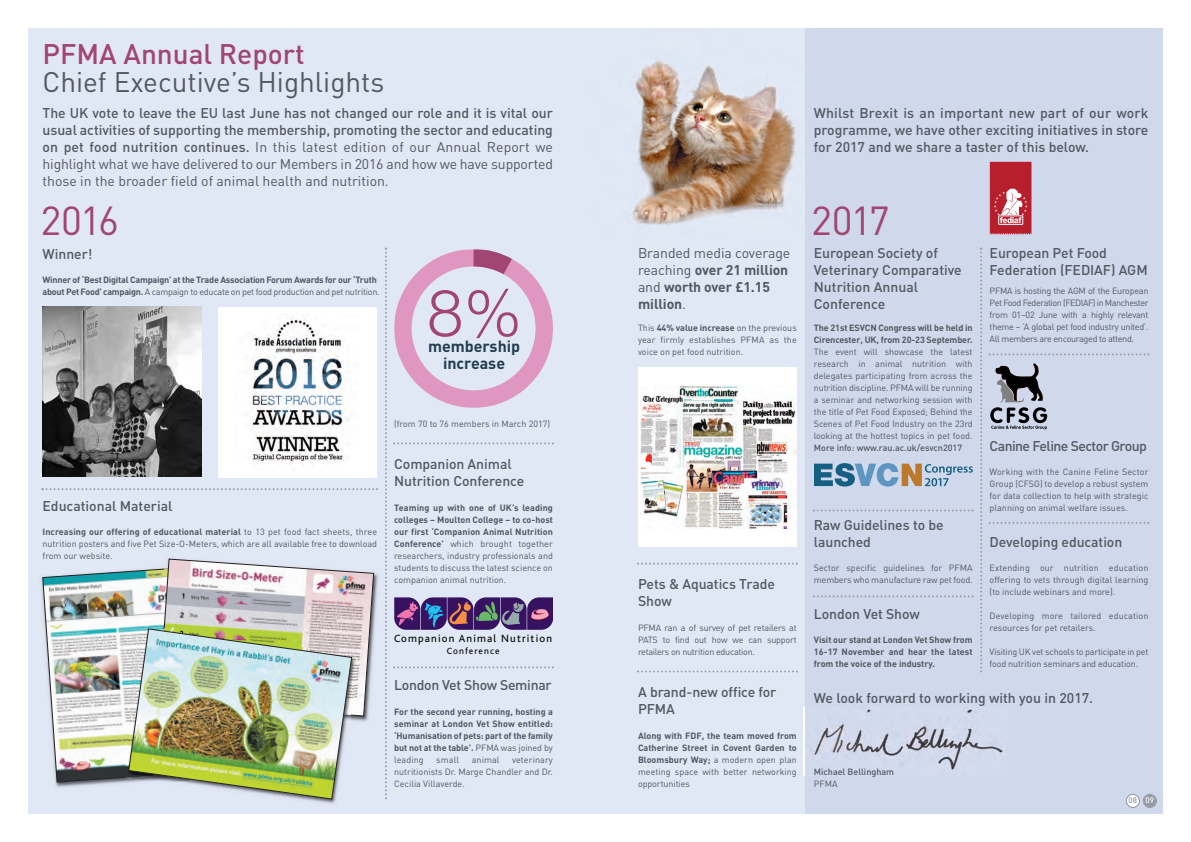
<style>
.page{position:relative;width:1191px;height:842px;background:#fff}
.page>*{position:absolute;margin:0;border:0;box-sizing:border-box;transform-origin:0 0}
.t1{font:300 65px "Helvetica Neue";color:#a14573}
.t2{font:40px "DIN";letter-spacing:-.05em;color:#a14573}
.t3{font:28px "DIN";color:#535860}
.t4{font:500 28px "DIN";color:#a14573}
.t5{font:700 16px/17px "DIN";color:#223d50;text-align:center}
.t6{font:500 14px/17px "DIN";letter-spacing:-.005em;color:#535860}
.t7{font:700 14px/17px "DIN";letter-spacing:-.005em;color:#535860}
.t8{font:500 14px "DIN";letter-spacing:-.04em;color:#535860}
.t9{font:11px "Bliss";letter-spacing:.105em;color:#000}
.t10{font:9.4px "Bliss";letter-spacing:.115em;color:#000}
.t11{font:9px/12px "DIN";color:#535860;text-align:justify}
.t12{font:700 9px/12px "DIN";letter-spacing:-.01em;color:#535860;text-align:justify}
.t13{font:9px/12px "DIN";letter-spacing:-.02em;color:#535860}
.t14{font:500 9px "DIN";color:#535860}
.t15{font:500 8px "DIN";color:#949aa2}
.s1{font-weight:400}
.s2{font-weight:700}
.s3{color:#fff}
</style>
<div class="page">
<div style="left:28px;top:28px;width:777px;height:786px;background:#e0e8f5"></div>
<div style="left:805px;top:28px;width:357px;height:786px;background:#d0d8ec"></div>
<svg style="left:394px;top:249px;width:159px;height:159px;background:#decce3"></svg>
<img style="left:43px;top:307px;width:158px;height:170px">
<div style="left:638px;top:367px;width:159px;height:179px;background:#fff"></div>
<img style="left:641px;top:386px;width:156px;height:143px">
<div style="left:218px;top:307px;width:159px;height:170px;background:#fff"></div>
<img style="left:245px;top:314px;width:104px;height:156px">
<svg style="left:394px;top:597px;width:159px;height:33px;background:#60477c"></svg>
<svg style="left:814px;top:463px;width:158px;height:24px"></svg>
<img style="left:804px;top:707px;width:199px;height:68px">
<svg style="left:989px;top:162px;width:42px;height:73px;background:#c34a56"></svg>
<svg style="left:990px;top:364px;width:57px;height:66px"></svg>
<svg style="left:42px;top:488px;width:336px;height:2px"></svg>
<svg style="left:393px;top:442px;width:161px;height:2px"></svg>
<svg style="left:393px;top:666px;width:161px;height:2px"></svg>
<svg style="left:637px;top:670px;width:161px;height:2px"></svg>
<svg style="left:637px;top:563px;width:161px;height:2px"></svg>
<svg style="left:813px;top:509px;width:160px;height:2px"></svg>
<svg style="left:988px;top:522px;width:161px;height:2px"></svg>
<svg style="left:988px;top:353px;width:161px;height:2px"></svg>
<svg style="left:385px;top:248px;width:2px;height:551px"></svg>
<svg style="left:980px;top:248px;width:2px;height:424px"></svg>
<img style="left:38px;top:566px;width:5px;height:224px">
<img style="left:165px;top:556px;width:216px;height:168px">
<svg style="left:813px;top:595px;width:160px;height:2px"></svg>
<svg style="left:1125px;top:794px;width:32px;height:14px"></svg>
<div style="left:161px;top:799px;width:189px;height:9px;background:#e0e8f5"></div>
<img style="left:43px;top:559px;width:331px;height:240px">
<h3 class="t4" style="left:43px;top:44px;width:264px">PFMA Annual Report</h3>
<h3 class="t3" style="left:43px;top:72px;width:343px">Chief Executive’s Highlights</h3>
<p class="t6" style="left:43px;top:106px;width:512px;text-align:justify">The UK vote to leave the EU last June has not changed our role and it is vital our usual activities of supporting the membership, promoting the sector and educating on pet food nutrition continues. <span class="s1">In this latest edition of our Annual Report we highlight what we have delivered to our Members in 2016 and how we have supported those in the broader field of animal health and nutrition.</span></p>
<h3 class="t6" style="left:814px;top:106px;width:336px;text-align:justify">Whilst Brexit is an important new part of our work programme, we have other exciting initiatives in store for 2017 and we share a taster of this below.</h3>
<h2 class="t2" style="left:40px;top:206px;width:80px">2016</h2>
<h2 class="t2" style="left:811px;top:206px;width:80px">2017</h2>
<h3 class="t7" style="left:638px;top:246px;width:154px"><span class="s1">Branded media coverage reaching</span> over 21 million <span class="s1">and</span> worth over £1.15 million<span class="s1">.</span></h3>
<p class="t11" style="left:638px;top:322px;width:160px">This <span class="s2">44% value increase</span> on the previous year firmly establishes PFMA as the voice on pet food nutrition.</p>
<h3 class="t6" style="left:814px;top:246px;width:149px">European Society of<br>Veterinary Comparative<br>Nutrition Annual<br>Conference</h3>
<p class="t12" style="left:814px;top:322px;width:160px">The 21st ESVCN Congress will be held in<br>Cirencester, UK, from 20-23 September.</p>
<p class="t11" style="left:814px;top:346px;width:160px">The event will showcase the latest research in animal nutrition with delegates participating from across the nutrition discipline. PFMA will be running a seminar and networking session with the title of Pet Food Exposed; Behind the Scenes of Pet Food Industry on the 23rd looking at the hottest topics in pet food.</p>
<p class="t14" style="left:814px;top:444px;width:150px">More info: www.rau.ac.uk/esvcn2017</p>
<h3 class="t6" style="left:989px;top:246px;width:160px">European Pet Food<br>Federation (FEDIAF) AGM</h3>
<p class="t11" style="left:989px;top:286px;width:160px">PFMA is hosting the AGM of the European Pet Food Federation (FEDIAF) in Manchester from 01–02 June with a highly relevant theme – ‘A global pet food industry united’.<br>All members are encouraged to attend.</p>
<h3 class="t6" style="left:43px;top:246px;width:52px">Winner!</h3>
<p class="t12" style="left:43px;top:274px;width:339px">Winner of ‘Best Digital Campaign’ at the Trade Association Forum Awards for our ‘Truth about Pet Food’ campaign. <span class="s1">A campaign to educate on pet food production and pet nutrition.</span></p>
<h1 class="t1" style="left:427px;top:289px;width:96px">8%</h1>
<h3 class="t5" style="left:428px;top:340px;width:94px">membership increase</h3>
<p class="t11" style="left:394px;top:419px;width:157px">(from 70 to 76 members in March 2017)</p>
<h3 class="t8" style="left:989px;top:441px;width:159px">Canine Feline Sector Group</h3>
<p class="t11" style="left:989px;top:466px;width:160px">Working with the Canine Feline Sector Group (CFSG) to develop a robust system for data collection to help with strategic planning on animal welfare issues.</p>
<h3 class="t6" style="left:989px;top:534px;width:134px">Developing education</h3>
<p class="t11" style="left:989px;top:562px;width:160px">Extending our nutrition education offering to vets through digital learning (to include webinars and more).</p>
<p class="t11" style="left:989px;top:610px;width:160px">Developing more tailored education resources for pet retailers.</p>
<p class="t13" style="left:989px;top:646px;width:160px">Visiting UK vet schools to participate in pet food nutrition seminars and education.</p>
<h3 class="t6" style="left:814px;top:690px;width:281px">We look forward to working with you in 2017.</h3>
<h3 class="t6" style="left:394px;top:457px;width:132px">Companion Animal<br>Nutrition Conference</h3>
<p class="t11" style="left:394px;top:502px;width:160px"><span class="s2">Teaming up with one of UK’s leading colleges – Moulton College – to co-host our first ‘Companion Animal Nutrition Conference’</span> which brought together researchers, industry professionals and students to discuss the latest science on companion animal nutrition.</p>
<h3 class="t6" style="left:43px;top:498px;width:131px">Educational Material</h3>
<p class="t11" style="left:43px;top:526px;width:336px"><span class="s2">Increasing our offering of educational material</span> to 13 pet food fact sheets, three nutrition posters and five Pet Size-O-Meters, which are all available free to download from our website.</p>
<h3 class="t6" style="left:814px;top:518px;width:131px">Raw Guidelines to be launched</h3>
<p class="t11" style="left:814px;top:562px;width:160px">Sector specific guidelines for PFMA members who manufacture raw pet food.</p>
<h3 class="t6" style="left:814px;top:606px;width:108px">London Vet Show</h3>
<p class="t12" style="left:814px;top:634px;width:160px">Visit our stand at London Vet Show from 16-17 November and hear the latest from the voice of the industry.</p>
<h3 class="t6" style="left:638px;top:577px;width:138px">Pets &amp; Aquatics Trade<br>Show</h3>
<p class="t11" style="left:638px;top:622px;width:160px">PFMA ran a of survey of pet retailers at PATS to find out how we can support retailers on nutrition education.</p>
<h3 class="t6" style="left:638px;top:685px;width:140px">A brand-new office for<br>PFMA</h3>
<p class="t12" style="left:638px;top:730px;width:160px">Along with FDF, the team moved from Catherine Street in Covent Garden to Bloomsbury Way; <span class="s1">a modern open plan meeting space with better networking opportunities</span></p>
<p class="t9" style="left:394px;top:635px;width:160px">Companion Animal Nutrition</p>
<p class="t10" style="left:447px;top:648px;width:54px">Conference</p>
<h3 class="t6" style="left:394px;top:678px;width:159px">London Vet Show Seminar</h3>
<p class="t12" style="left:394px;top:706px;width:160px">For the second year running, hosting a seminar at London Vet Show entitled: ‘Humanisation of pets: part of the family but not at the table’. <span class="s1">PFMA was joined by leading</span></p>
<p class="t11" style="left:394px;top:754px;width:160px;text-indent:118px">veterinary nutritionists Dr. Marge Chandler and Dr.<br>Cecilia Villaverde.</p>
<p class="t11" style="left:436px;top:754px;width:24px">small</p>
<p class="t11" style="left:472px;top:754px;width:29px">animal</p>
<p class="t14" style="left:814px;top:768px;width:82px">Michael Bellingham</p>
<p class="t11" style="left:814px;top:778px;width:25px">PFMA</p>
<p class="t15" style="left:1128px;top:798px;width:27px">08 <span class="s3">09</span></p>
</div>
